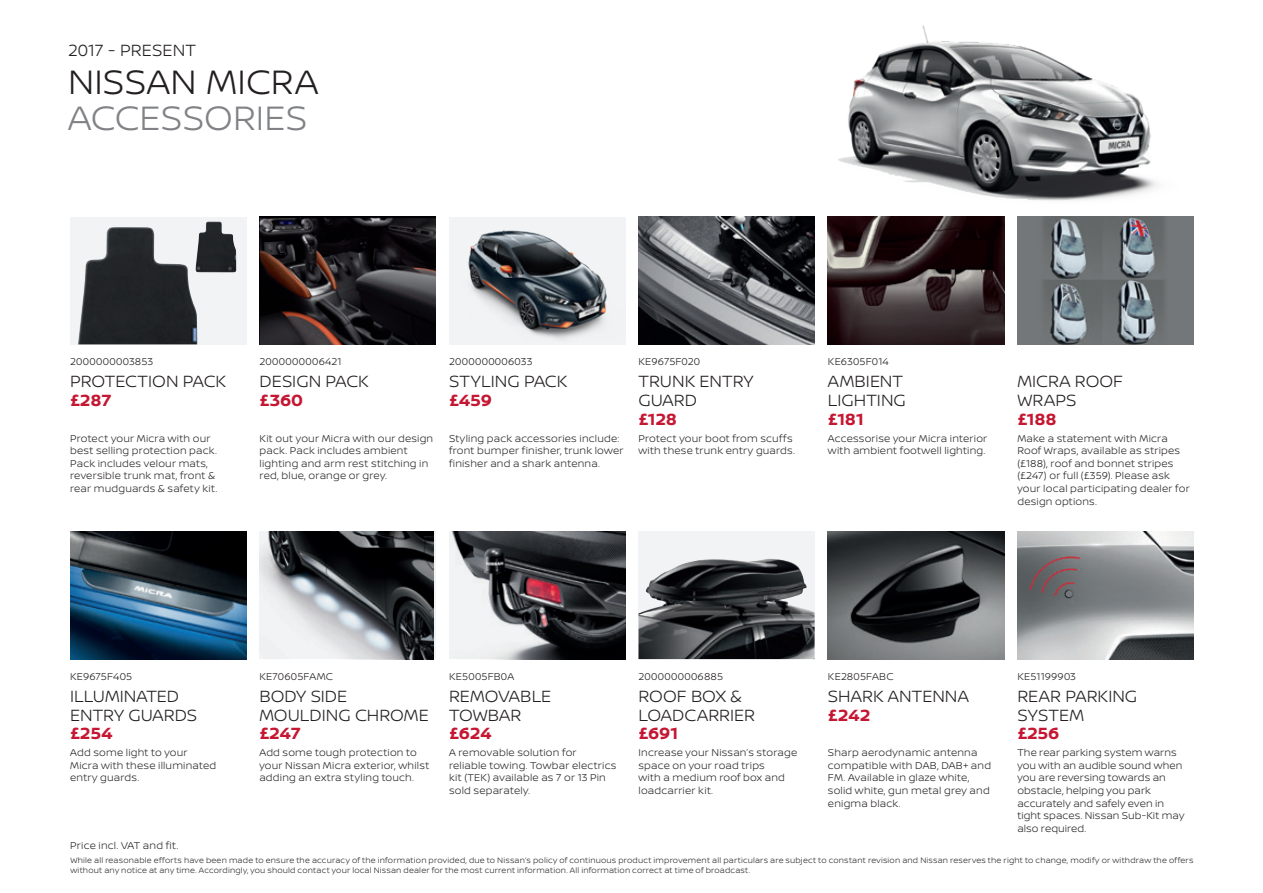
<style>
.page{position:relative;width:1263px;height:893px;background:#fff}
.page>*{position:absolute;margin:0;border:0;box-sizing:border-box;transform-origin:0 0}
.t1{font:300 36px "Nissan Brand";letter-spacing:.005em;color:#231f20}
.t2{font:300 36px "Nissan Brand";color:#808285}
.t3{font:300 17.25px/18.8px "Nissan Brand";color:#231f20}
.t4{font:700 17.25px "Nissan Brand";letter-spacing:-.005em;color:#c51632}
.t5{font:300 10.5px/12.6px "Nissan Brand";letter-spacing:.015em;color:#231f20}
.t6{font:300 10.5px "Nissan Brand";letter-spacing:.035em;color:#231f20}
.t7{font:300 8.25px/9.9px "Nissan Brand";letter-spacing:.025em;color:#231f20}
</style>
<div class="page">
<img style="left:798px;top:25px;width:396px;height:209px">
<div style="left:638px;top:531px;width:176px;height:128px;background:#f2f3f4"></div>
<img style="left:638px;top:559px;width:176px;height:100px">
<img style="left:828px;top:531px;width:176px;height:128px">
<img style="left:260px;top:217px;width:176px;height:127px">
<img style="left:260px;top:531px;width:174px;height:128px">
<div style="left:449px;top:217px;width:176px;height:127px;background:#f2f3f4"></div>
<img style="left:468px;top:230px;width:139px;height:109px">
<img style="left:70px;top:531px;width:176px;height:128px">
<img style="left:638px;top:217px;width:176px;height:127px">
<img style="left:828px;top:217px;width:176px;height:127px">
<div style="left:70px;top:217px;width:176px;height:127px;background:#f2f3f4"></div>
<img style="left:78px;top:227px;width:119px;height:117px">
<img style="left:196px;top:222px;width:40px;height:50px">
<img style="left:449px;top:531px;width:176px;height:128px">
<img style="left:453px;top:531px;width:172px;height:127px">
<img style="left:1017px;top:217px;width:176px;height:127px">
<img style="left:1017px;top:531px;width:176px;height:128px">
<h2 class="t3" style="left:68px;top:40px;width:129px">2017 - PRESENT</h2>
<h1 class="t1" style="left:68px;top:56px;width:252px">NISSAN MICRA</h1>
<h1 class="t2" style="left:68px;top:92px;width:241px">ACCESSORIES</h1>
<p class="t6" style="left:70px;top:354px;width:85px">2000000003853</p>
<h2 class="t3" style="left:70px;top:371px;width:157px">PROTECTION PACK</h2>
<h2 class="t4" style="left:70px;top:388px;width:43px">£287</h2>
<p class="t5" style="left:70px;top:431px;width:149px">Protect your Micra with our best selling protection pack.<br>Pack includes velour mats, reversible trunk mat, front &amp; rear mudguards &amp; safety kit.</p>
<p class="t6" style="left:260px;top:354px;width:84px">2000000006421</p>
<h2 class="t3" style="left:260px;top:371px;width:111px">DESIGN PACK</h2>
<h2 class="t4" style="left:260px;top:388px;width:45px">£360</h2>
<p class="t5" style="left:260px;top:431px;width:175px">Kit out your Micra with our design pack. Pack includes ambient lighting and arm rest stitching in red, blue, orange or grey.</p>
<p class="t6" style="left:449px;top:354px;width:85px">2000000006033</p>
<h2 class="t3" style="left:449px;top:371px;width:120px">STYLING PACK</h2>
<h2 class="t4" style="left:449px;top:388px;width:45px">£459</h2>
<p class="t5" style="left:449px;top:431px;width:176px">Styling pack accessories include: front bumper finisher, trunk lower finisher and a shark antenna.</p>
<p class="t5" style="left:638px;top:355px;width:63px">KE9675F020</p>
<h2 class="t3" style="left:638px;top:371px;width:117px">TRUNK ENTRY<br>GUARD</h2>
<h2 class="t4" style="left:638px;top:406px;width:40px">£128</h2>
<p class="t5" style="left:638px;top:431px;width:158px">Protect your boot from scuffs with these trunk entry guards.</p>
<p class="t5" style="left:828px;top:355px;width:62px">KE6305F014</p>
<h2 class="t3" style="left:828px;top:371px;width:79px">AMBIENT<br>LIGHTING</h2>
<h2 class="t4" style="left:828px;top:406px;width:37px">£181</h2>
<p class="t5" style="left:828px;top:431px;width:161px">Accessorise your Micra interior with ambient footwell lighting.</p>
<h2 class="t3" style="left:1017px;top:371px;width:107px">MICRA ROOF<br>WRAPS</h2>
<h2 class="t4" style="left:1017px;top:406px;width:41px">£188</h2>
<p class="t5" style="left:1017px;top:431px;width:174px">Make a statement with Micra<br>Roof Wraps, available as stripes (£188), roof and bonnet stripes (£247) or full (£359). Please ask your local participating dealer for design options.</p>
<p class="t5" style="left:70px;top:669px;width:64px">KE9675F405</p>
<h2 class="t3" style="left:70px;top:686px;width:129px">ILLUMINATED<br>ENTRY GUARDS</h2>
<h2 class="t4" style="left:70px;top:721px;width:44px">£254</h2>
<p class="t5" style="left:70px;top:746px;width:148px">Add some light to your<br>Micra with these illuminated entry guards.</p>
<p class="t5" style="left:259px;top:669px;width:75px">KE70605FAMC</p>
<h2 class="t3" style="left:259px;top:686px;width:171px">BODY SIDE<br>MOULDING CHROME</h2>
<h2 class="t4" style="left:259px;top:721px;width:43px">£247</h2>
<p class="t5" style="left:259px;top:746px;width:171px">Add some tough protection to your Nissan Micra exterior, whilst adding an extra styling touch.</p>
<p class="t5" style="left:449px;top:669px;width:67px">KE5005FB0A</p>
<h2 class="t3" style="left:449px;top:686px;width:104px">REMOVABLE<br>TOWBAR</h2>
<h2 class="t4" style="left:449px;top:721px;width:44px">£624</h2>
<p class="t5" style="left:449px;top:746px;width:169px">A removable solution for reliable towing. Towbar electrics kit (TEK) available as 7 or 13 Pin sold separately.</p>
<p class="t6" style="left:638px;top:669px;width:86px">2000000006885</p>
<h2 class="t3" style="left:638px;top:686px;width:118px">ROOF BOX &amp;<br>LOADCARRIER</h2>
<h2 class="t4" style="left:638px;top:721px;width:41px">£691</h2>
<p class="t5" style="left:638px;top:746px;width:160px">Increase your Nissan’s storage space on your road trips<br>with a medium roof box and loadcarrier kit.</p>
<p class="t5" style="left:828px;top:669px;width:67px">KE2805FABC</p>
<h2 class="t3" style="left:828px;top:686px;width:142px">SHARK ANTENNA</h2>
<h2 class="t4" style="left:828px;top:702px;width:44px">£242</h2>
<p class="t5" style="left:828px;top:746px;width:165px">Sharp aerodynamic antenna compatible with DAB, DAB+ and<br>FM. Available in glaze white, solid white, gun metal grey and enigma black.</p>
<p class="t5" style="left:1017px;top:669px;width:60px">KE51199903</p>
<h2 class="t3" style="left:1017px;top:686px;width:121px">REAR PARKING<br>SYSTEM</h2>
<h2 class="t4" style="left:1017px;top:721px;width:44px">£256</h2>
<p class="t5" style="left:1017px;top:746px;width:169px">The rear parking system warns you with an audible sound when you are reversing towards an obstacle, helping you park accurately and safely even in tight spaces. Nissan Sub-Kit may also required.</p>
<p class="t5" style="left:70px;top:839px;width:109px">Price incl. VAT and fit.</p>
<p class="t7" style="left:70px;top:855px;width:1124px">While all reasonable efforts have been made to ensure the accuracy of the information provided, due to Nissan’s policy of continuous product improvement all particulars are subject to constant revision and Nissan reserves the right to change, modify or withdraw the offers without any notice at any time. Accordingly, you should contact your local Nissan dealer for the most current information. All information correct at time of broadcast.</p>
</div>
